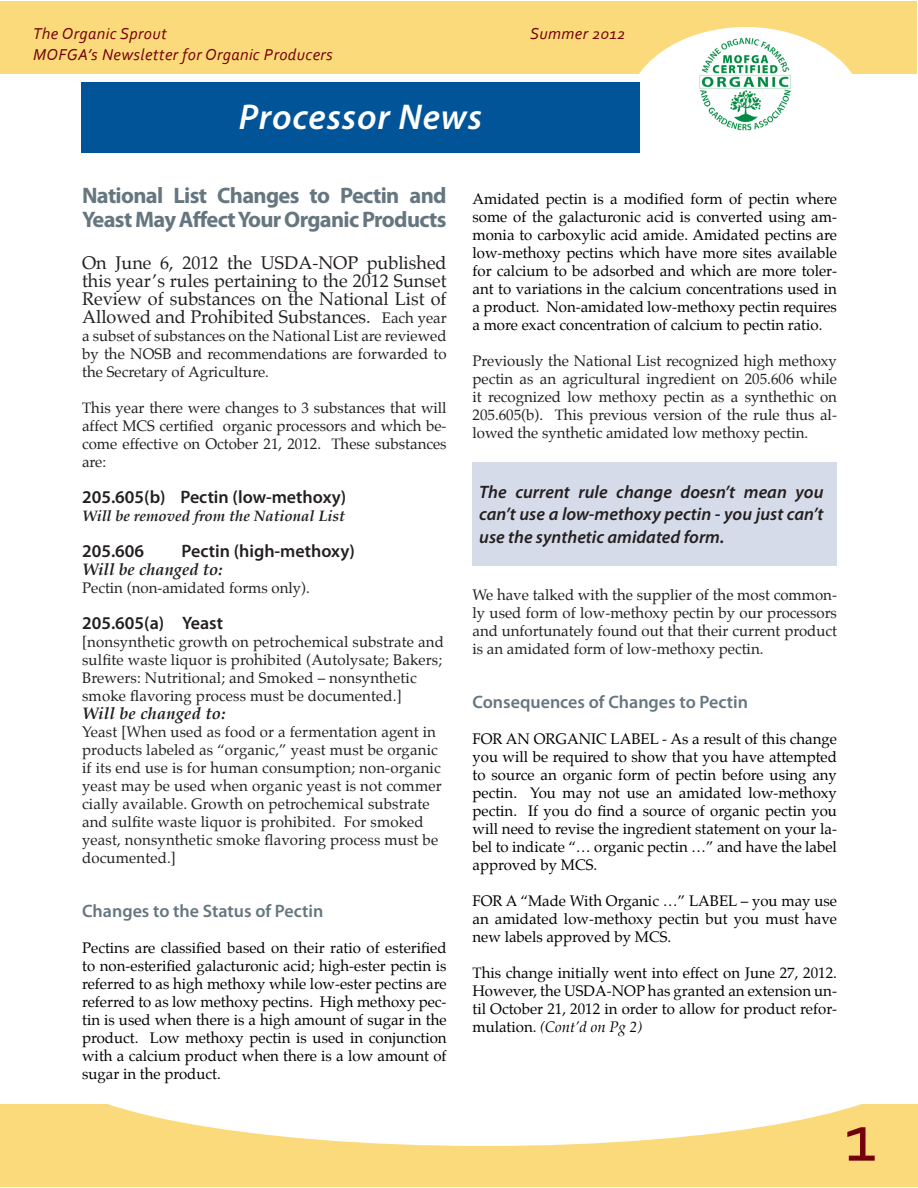
<style>
.page{position:relative;width:918px;height:1188px;background:#fff}
.page>*{position:absolute;margin:0;border:0;box-sizing:border-box;transform-origin:0 0}
.Address{font:72px "Corbel";color:#75000b}
.Address-2{font:italic 600 36px "Myriad Pro";letter-spacing:.025em;color:#fff}
.t1{font:700 22.5px/24px "Myriad Pro";letter-spacing:-.03em;color:#667680}
.t2{font:18px/18px "Palatino";color:#231f20;text-align:justify}
.t3{font:italic 600 18px/22.5px "Myriad Pro";color:#231f20;text-align:justify}
.t4{font:600 18px "Myriad Pro";color:#231f20}
.t5{font:600 18px "Myriad Pro";color:#667680}
.Address-3{font:italic 16.5px "Corbel";letter-spacing:.025em;color:#75000b}
.t6{font:italic 700 16.5px "Palatino";color:#231f20}
.t7{font:15px/18px "Palatino";color:#000;text-align:justify}
.t8{font:15px/18px "Palatino";letter-spacing:.01em;color:#231f20;text-align:justify}
.t9{font:italic 700 15px "Palatino";color:#231f20}
.s1{font-size:15px}
.s2{font-style:italic}
</style>
<div class="page">
<div style="left:0;top:1105px;width:917px;height:82px;background:#fbda7b"></div>
<div style="left:52px;top:980px;width:865px;height:165px;background:#fff;border-radius:50%"></div>
<div style="left:1px;top:1px;width:916px;height:73px;background:#fbda7b"></div>
<div style="left:627px;top:28px;width:237px;height:168px;background:#fff;border-radius:50%"></div>
<img style="left:699px;top:37px;width:92px;height:94px">
<div style="left:81px;top:82px;width:559px;height:71px;background:#015497"></div>
<div style="left:472px;top:463px;width:365px;height:103px;background:#d6dbe9"></div>
<p class="Address-3" style="left:33px;top:23px;width:135px">The Organic Sprout</p>
<p class="Address-3" style="left:530px;top:23px;width:97px">Summer 2012</p>
<p class="Address-3" style="left:33px;top:44px;width:301px">MOFGA’s Newsletter for Organic Producers</p>
<p class="Address-2" style="left:239px;top:94px;width:245px">Processor News</p>
<p class="t1" style="left:82px;top:183px;width:366px">National List Changes to Pectin and<br>Yeast May Affect Your Organic Products</p>
<p class="t2" style="left:82px;top:254px;width:366px">On June 6, 2012 the USDA-NOP published this year’s rules pertaining to the 2012 Sunset Review of substances on the National List of Allowed and Prohibited Substances. <span class="s1">Each year</span></p>
<p class="t8" style="left:82px;top:327px;width:366px">a subset of substances on the National List are reviewed by the NOSB and recommendations are forwarded to the Secretary of Agriculture.</p>
<p class="t8" style="left:82px;top:399px;width:366px">This year there were changes to 3 substances that will affect MCS certified organic processors and which be&shy;come effective on October 21, 2012. These substances are:</p>
<p class="t4" style="left:82px;top:486px;width:266px">205.605(b) Pectin (low-methoxy)</p>
<p class="t9" style="left:82px;top:504px;width:264px">Will be removed from the National List</p>
<p class="t4" style="left:82px;top:540px;width:64px">205.606</p>
<p class="t4" style="left:182px;top:540px;width:175px">Pectin (high-methoxy)</p>
<p class="t6" style="left:82px;top:557px;width:142px">Will be changed to:</p>
<p class="t8" style="left:82px;top:579px;width:229px">Pectin (non-amidated forms only).</p>
<p class="t4" style="left:82px;top:612px;width:142px">205.605(a) Yeast</p>
<p class="t8" style="left:82px;top:633px;width:363px">[nonsynthetic growth on petrochemical substrate and</p>
<p class="t8" style="left:82px;top:651px;width:362px">sulfite waste liquor is prohibited (Autolysate; Bakers;</p>
<p class="t8" style="left:82px;top:669px;width:336px">Brewers: Nutritional; and Smoked – nonsynthetic</p>
<p class="t8" style="left:82px;top:687px;width:321px">smoke flavoring process must be documented.]</p>
<p class="t6" style="left:82px;top:701px;width:145px">Will be changed to:</p>
<p class="t8" style="left:82px;top:723px;width:355px">Yeast [When used as food or a fermentation agent in</p>
<p class="t8" style="left:82px;top:741px;width:357px">products labeled as “organic,” yeast must be organic</p>
<p class="t8" style="left:82px;top:759px;width:360px">if its end use is for human consumption; non-organic</p>
<p class="t8" style="left:82px;top:777px;width:361px">yeast may be used when organic yeast is not commer</p>
<p class="t8" style="left:82px;top:795px;width:349px">cially available. Growth on petrochemical substrate</p>
<p class="t8" style="left:82px;top:813px;width:343px">and sulfite waste liquor is prohibited. For smoked</p>
<p class="t8" style="left:82px;top:831px;width:358px">yeast, nonsynthetic smoke flavoring process must be</p>
<p class="t8" style="left:82px;top:849px;width:95px">documented.]</p>
<p class="t5" style="left:82px;top:900px;width:243px">Changes to the Status of Pectin</p>
<p class="t7" style="left:82px;top:939px;width:366px">Pectins are classified based on their ratio of esterified to non-esterified galacturonic acid; high-ester pectin is referred to as high methoxy while low-ester pectins are referred to as low methoxy pectins. High methoxy pec&shy;tin is used when there is a high amount of sugar in the product. Low methoxy pectin is used in conjunction with a calcium product when there is a low amount of sugar in the product.</p>
<p class="t7" style="left:472px;top:190px;width:366px">Amidated pectin is a modified form of pectin where some of the galacturonic acid is converted using am&shy;monia to carboxylic acid amide. Amidated pectins are low-methoxy pectins which have more sites available for calcium to be adsorbed and which are more toler&shy;ant to variations in the calcium concentrations used in a product. Non-amidated low-methoxy pectin requires a more exact concentration of calcium to pectin ratio.</p>
<p class="t8" style="left:472px;top:352px;width:366px">Previously the National List recognized high methoxy pectin as an agricultural ingredient on 205.606 while it recognized low methoxy pectin as a synthethic on 205.605(b). This previous version of the rule thus al&shy;lowed the synthetic amidated low methoxy pectin.</p>
<p class="t3" style="left:479px;top:480px;width:346px">The current rule change doesn’t mean you can’t use a low-methoxy pectin - you just can’t use the synthetic amidated form.</p>
<p class="t8" style="left:472px;top:586px;width:366px">We have talked with the supplier of the most common&shy;ly used form of low-methoxy pectin by our processors and unfortunately found out that their current product is an amidated form of low-methoxy pectin.</p>
<p class="t5" style="left:472px;top:691px;width:277px">Consequences of Changes to Pectin</p>
<p class="t7" style="left:472px;top:730px;width:366px">FOR AN ORGANIC LABEL - As a result of this change you will be required to show that you have attempted to source an organic form of pectin before using any pectin. You may not use an amidated low-methoxy pectin. If you do find a source of organic pectin you will need to revise the ingredient statement on your la&shy;bel to indicate “… organic pectin …” and have the label approved by MCS.</p>
<p class="t7" style="left:472px;top:892px;width:366px">FOR A “Made With Organic …” LABEL – you may use an amidated low-methoxy pectin but you must have new labels approved by MCS.</p>
<p class="t7" style="left:472px;top:964px;width:366px">This change initially went into effect on June 27, 2012.<br>However, the USDA-NOP has granted an extension un&shy;til October 21, 2012 in order to allow for product refor&shy;mulation. <span class="s2">(Cont’d on Pg 2)</span></p>
<p class="Address" style="left:844px;top:1092px;width:34px">1</p>
</div>
